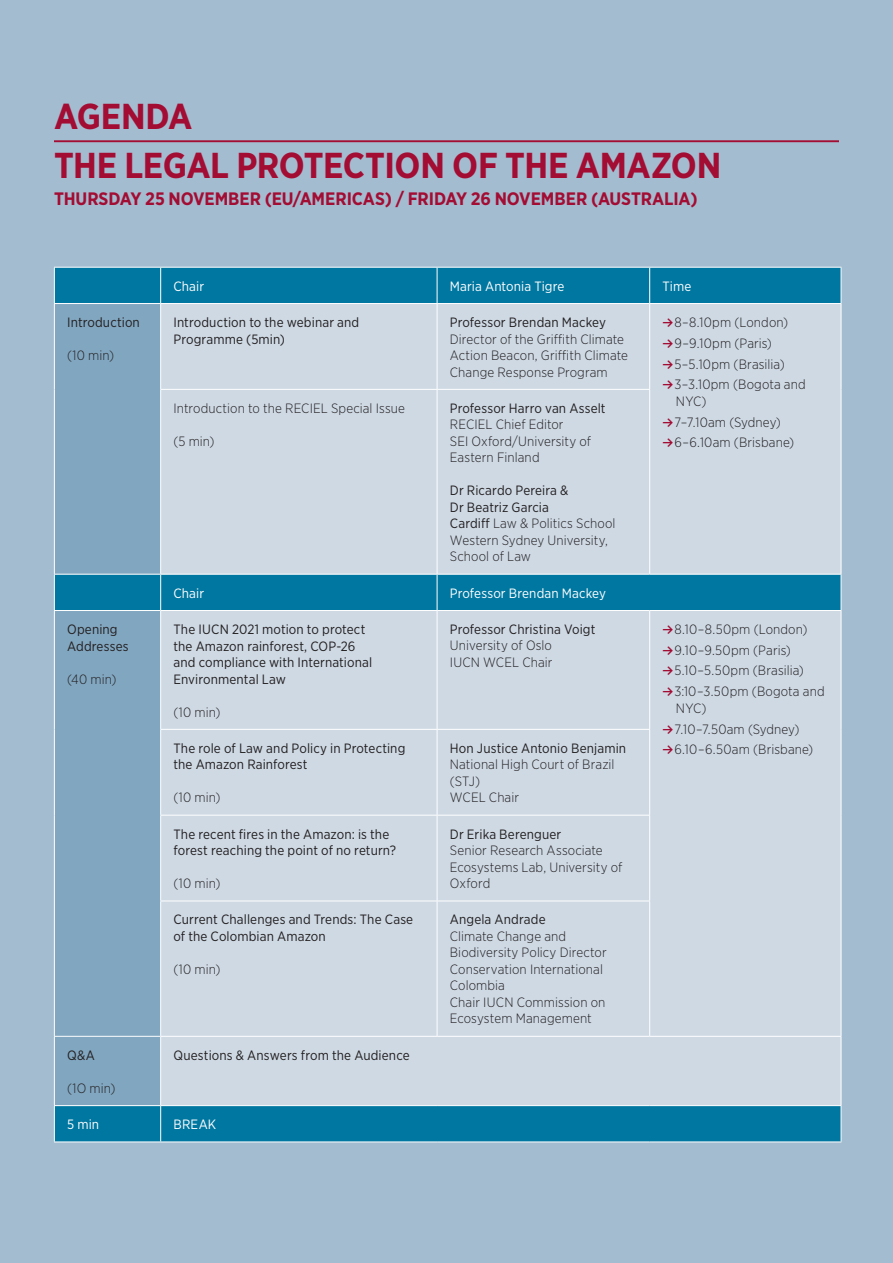
<style>
.page{position:relative;width:893px;height:1263px;background:#a3bcd0}
.page>*{position:absolute;margin:0;border:0;box-sizing:border-box;transform-origin:0 0}
.t1{font:700 36px/48.8px "Gotham Narrow";letter-spacing:-.015em;color:#a30c33}
.t2{font:700 18px "Gotham Narrow";letter-spacing:-.005em;color:#a30c33}
.t3{font:300 13.5px/16.5px "Gotham Narrow";letter-spacing:.01em;color:#231f20}
.t4{font:13.5px/16.5px "Gotham Narrow";letter-spacing:.01em;color:#231f20}
.t5{font:13.5px "Gotham Narrow";letter-spacing:.01em;color:#fff}
.s1{font-weight:400}
.s2{font-family:"Akkurat";font-weight:700;color:#a30c33}
</style>
<div class="page">
<hr style="left:54px;top:140px;width:785px;height:2px;background:#a30c33">
<div style="left:55px;top:1106px;width:786px;height:35px;background:#0077a0"></div>
<div style="left:55px;top:268px;width:786px;height:35px;background:#0077a0"></div>
<div style="left:55px;top:304px;width:105px;height:801px;background:#81a6c0"></div>
<div style="left:161px;top:304px;width:680px;height:801px;background:#ced9e4"></div>
<hr style="left:54px;top:267px;width:107px;height:1px;background:#fff">
<hr style="left:54px;top:268px;width:1px;height:35px;background:#fff">
<hr style="left:161px;top:267px;width:276px;height:1px;background:#fff">
<hr style="left:160px;top:268px;width:1px;height:35px;background:#fff">
<hr style="left:437px;top:267px;width:213px;height:1px;background:#fff">
<hr style="left:437px;top:268px;width:1px;height:35px;background:#fff">
<hr style="left:650px;top:267px;width:191px;height:1px;background:#fff">
<hr style="left:649px;top:268px;width:1px;height:35px;background:#fff">
<hr style="left:841px;top:268px;width:1px;height:35px;background:#fff">
<hr style="left:54px;top:303px;width:107px;height:1px;background:#fff">
<hr style="left:54px;top:304px;width:1px;height:85px;background:#fff">
<hr style="left:54px;top:389px;width:1px;height:185px;background:#fff">
<hr style="left:161px;top:303px;width:276px;height:1px;background:#fff">
<hr style="left:160px;top:304px;width:1px;height:85px;background:#fff">
<hr style="left:437px;top:303px;width:213px;height:1px;background:#fff">
<hr style="left:437px;top:304px;width:1px;height:85px;background:#fff">
<hr style="left:650px;top:303px;width:191px;height:1px;background:#fff">
<hr style="left:649px;top:304px;width:1px;height:85px;background:#fff">
<hr style="left:841px;top:304px;width:1px;height:85px;background:#fff">
<hr style="left:841px;top:389px;width:1px;height:185px;background:#fff">
<hr style="left:160px;top:389px;width:277px;height:1px;background:#fff">
<hr style="left:160px;top:390px;width:1px;height:184px;background:#fff">
<hr style="left:437px;top:389px;width:213px;height:1px;background:#fff">
<hr style="left:437px;top:390px;width:1px;height:184px;background:#fff">
<hr style="left:649px;top:390px;width:1px;height:184px;background:#fff">
<hr style="left:54px;top:574px;width:107px;height:1px;background:#fff">
<hr style="left:54px;top:574px;width:1px;height:36px;background:#fff">
<hr style="left:161px;top:574px;width:276px;height:1px;background:#fff">
<hr style="left:160px;top:574px;width:1px;height:36px;background:#fff">
<hr style="left:437px;top:574px;width:213px;height:1px;background:#fff">
<hr style="left:437px;top:574px;width:1px;height:36px;background:#fff">
<hr style="left:650px;top:574px;width:191px;height:1px;background:#fff">
<hr style="left:841px;top:574px;width:1px;height:36px;background:#fff">
<hr style="left:54px;top:610px;width:107px;height:1px;background:#fff">
<hr style="left:54px;top:611px;width:1px;height:118px;background:#fff">
<hr style="left:54px;top:729px;width:1px;height:86px;background:#fff">
<hr style="left:54px;top:815px;width:1px;height:86px;background:#fff">
<hr style="left:54px;top:901px;width:1px;height:135px;background:#fff">
<hr style="left:161px;top:610px;width:276px;height:1px;background:#fff">
<hr style="left:160px;top:611px;width:1px;height:118px;background:#fff">
<hr style="left:437px;top:610px;width:213px;height:1px;background:#fff">
<hr style="left:437px;top:611px;width:1px;height:118px;background:#fff">
<hr style="left:650px;top:610px;width:191px;height:1px;background:#fff">
<hr style="left:649px;top:611px;width:1px;height:118px;background:#fff">
<hr style="left:841px;top:611px;width:1px;height:118px;background:#fff">
<hr style="left:841px;top:729px;width:1px;height:86px;background:#fff">
<hr style="left:841px;top:815px;width:1px;height:86px;background:#fff">
<hr style="left:841px;top:901px;width:1px;height:135px;background:#fff">
<hr style="left:160px;top:729px;width:277px;height:1px;background:#fff">
<hr style="left:160px;top:730px;width:1px;height:85px;background:#fff">
<hr style="left:437px;top:729px;width:213px;height:1px;background:#fff">
<hr style="left:437px;top:730px;width:1px;height:85px;background:#fff">
<hr style="left:649px;top:730px;width:1px;height:85px;background:#fff">
<hr style="left:160px;top:815px;width:277px;height:1px;background:#fff">
<hr style="left:160px;top:815px;width:1px;height:85px;background:#fff">
<hr style="left:437px;top:815px;width:213px;height:1px;background:#fff">
<hr style="left:437px;top:815px;width:1px;height:85px;background:#fff">
<hr style="left:649px;top:815px;width:1px;height:85px;background:#fff">
<hr style="left:160px;top:900px;width:277px;height:1px;background:#fff">
<hr style="left:160px;top:901px;width:1px;height:135px;background:#fff">
<hr style="left:437px;top:900px;width:213px;height:1px;background:#fff">
<hr style="left:437px;top:901px;width:1px;height:135px;background:#fff">
<hr style="left:649px;top:901px;width:1px;height:135px;background:#fff">
<hr style="left:54px;top:1036px;width:107px;height:1px;background:#fff">
<hr style="left:54px;top:1037px;width:1px;height:68px;background:#fff">
<hr style="left:161px;top:1036px;width:276px;height:1px;background:#fff">
<hr style="left:160px;top:1037px;width:1px;height:68px;background:#fff">
<hr style="left:437px;top:1036px;width:213px;height:1px;background:#fff">
<hr style="left:650px;top:1036px;width:191px;height:1px;background:#fff">
<hr style="left:841px;top:1037px;width:1px;height:68px;background:#fff">
<hr style="left:54px;top:1105px;width:107px;height:1px;background:#fff">
<hr style="left:54px;top:1106px;width:1px;height:35px;background:#fff">
<hr style="left:161px;top:1105px;width:276px;height:1px;background:#fff">
<hr style="left:160px;top:1106px;width:1px;height:35px;background:#fff">
<hr style="left:437px;top:1105px;width:213px;height:1px;background:#fff">
<hr style="left:650px;top:1105px;width:191px;height:1px;background:#fff">
<hr style="left:841px;top:1106px;width:1px;height:35px;background:#fff">
<hr style="left:54px;top:1141px;width:107px;height:1px;background:#fff">
<hr style="left:161px;top:1141px;width:276px;height:1px;background:#fff">
<hr style="left:437px;top:1141px;width:213px;height:1px;background:#fff">
<hr style="left:650px;top:1141px;width:191px;height:1px;background:#fff">
<h1 class="t1" style="left:54px;top:92px;width:669px">AGENDA<br>THE LEGAL PROTECTION OF THE AMAZON</h1>
<h2 class="t2" style="left:54px;top:187px;width:645px">THURSDAY 25 NOVEMBER (EU/AMERICAS) / FRIDAY 26 NOVEMBER (AUSTRALIA)</h2>
<p class="t4" style="left:67px;top:314px;width:74px">Introduction</p>
<p class="t3" style="left:67px;top:347px;width:48px">(10 min)</p>
<p class="t4" style="left:67px;top:621px;width:63px">Opening<br>Addresses</p>
<p class="t3" style="left:67px;top:670px;width:51px">(40 min)</p>
<p class="t4" style="left:67px;top:1046px;width:29px">Q&amp;A</p>
<p class="t3" style="left:67px;top:1079px;width:50px">(1O min)</p>
<p class="t5" style="left:173px;top:278px;width:32px">Chair</p>
<p class="t5" style="left:450px;top:278px;width:116px">Maria Antonia Tigre</p>
<p class="t5" style="left:662px;top:278px;width:30px">Time</p>
<p class="t4" style="left:173px;top:314px;width:187px">Introduction to the webinar and<br>Programme (5min)</p>
<p class="t4" style="left:450px;top:314px;width:158px">Professor Brendan Mackey</p>
<p class="t3" style="left:450px;top:330px;width:180px">Director of the Griffith Climate<br>Action Beacon, Griffith Climate<br>Change Response Program</p>
<p class="t3" style="left:173px;top:400px;width:233px">Introduction to the RECIEL Special Issue</p>
<p class="t3" style="left:173px;top:433px;width:43px">(5 min)</p>
<p class="t4" style="left:450px;top:400px;width:157px">Professor Harro van Asselt</p>
<p class="t3" style="left:450px;top:416px;width:143px">RECIEL Chief Editor<br>SEI Oxford/University of<br>Eastern Finland</p>
<p class="t3" style="left:450px;top:482px;width:167px"><span class="s1">Dr Ricardo Pereira &amp;<br>Dr Beatriz Garcia<br>Cardiff</span> Law &amp; Politics School<br>Western Sydney University,<br>School of Law</p>
<p class="t5" style="left:173px;top:585px;width:32px">Chair</p>
<p class="t5" style="left:450px;top:585px;width:158px">Professor Brendan Mackey</p>
<p class="t4" style="left:173px;top:621px;width:200px">The IUCN 2021 motion to protect the Amazon rainforest, COP-26 and compliance with International<br>Environmental Law</p>
<p class="t3" style="left:173px;top:703px;width:48px">(10 min)</p>
<p class="t4" style="left:450px;top:621px;width:147px">Professor Christina Voigt</p>
<p class="t3" style="left:450px;top:637px;width:104px">University of Oslo<br>IUCN WCEL Chair</p>
<p class="t3" style="left:662px;top:312px;width:145px;line-height:20.7px"><span class="s2">≥</span>8–8.10pm (London) <span class="s2">≥</span>9–9.10pm (Paris) <span class="s2">≥</span>5–5.10pm (Brasilia) <span class="s2">≥</span>3–3.10pm (Bogota and</p>
<p class="t3" style="left:662px;top:390px;width:133px;line-height:20.7px;text-indent:14px">NYC)<br><span class="s2">≥</span>7–7.10am (Sydney) <span class="s2">≥</span>6–6.10am (Brisbane)</p>
<p class="t3" style="left:662px;top:618px;width:164px;line-height:20.7px"><span class="s2">≥</span>8.10–8.50pm (London) <span class="s2">≥</span>9.10–9.50pm (Paris) <span class="s2">≥</span>5.10–5.50pm (Brasilia) <span class="s2">≥</span>3:10–3.50pm (Bogota and</p>
<p class="t3" style="left:662px;top:697px;width:139px;line-height:20.7px;text-indent:14px">NYC)<br><span class="s2">≥</span>7.10–7.50am (Sydney)</p>
<p class="t4" style="left:173px;top:739px;width:233px">The role of Law and Policy in Protecting</p>
<p class="t3" style="left:662px;top:741px;width:152px"><span class="s2">≥</span>6.10–6.50am (Brisbane)</p>
<p class="t4" style="left:173px;top:756px;width:136px">the Amazon Rainforest</p>
<p class="t3" style="left:173px;top:789px;width:48px">(10 min)</p>
<p class="t4" style="left:450px;top:739px;width:178px">Hon Justice Antonio Benjamin</p>
<p class="t3" style="left:450px;top:756px;width:166px">National High Court of Brazil (STJ)<br>WCEL Chair</p>
<p class="t4" style="left:173px;top:825px;width:224px">The recent fires in the Amazon: is the forest reaching the point of no return?</p>
<p class="t3" style="left:173px;top:875px;width:48px">(10 min)</p>
<p class="t4" style="left:173px;top:911px;width:241px">Current Challenges and Trends: The Case of the Colombian Amazon</p>
<p class="t3" style="left:173px;top:960px;width:48px">(10 min)</p>
<p class="t4" style="left:173px;top:1046px;width:238px">Questions &amp; Answers from the Audience</p>
<p class="t4" style="left:450px;top:825px;width:113px">Dr Erika Berenguer</p>
<p class="t3" style="left:450px;top:842px;width:174px">Senior Research Associate<br>Ecosystems Lab, University of<br>Oxford</p>
<p class="t4" style="left:450px;top:911px;width:97px">Angela Andrade</p>
<p class="t3" style="left:450px;top:927px;width:158px">Climate Change and<br>Biodiversity Policy Director<br>Conservation International<br>Colombia<br>Chair IUCN Commission on<br>Ecosystem Management</p>
<p class="t5" style="left:67px;top:1116px;width:34px">5 min</p>
<p class="t5" style="left:173px;top:1116px;width:44px">BREAK</p>
</div>
